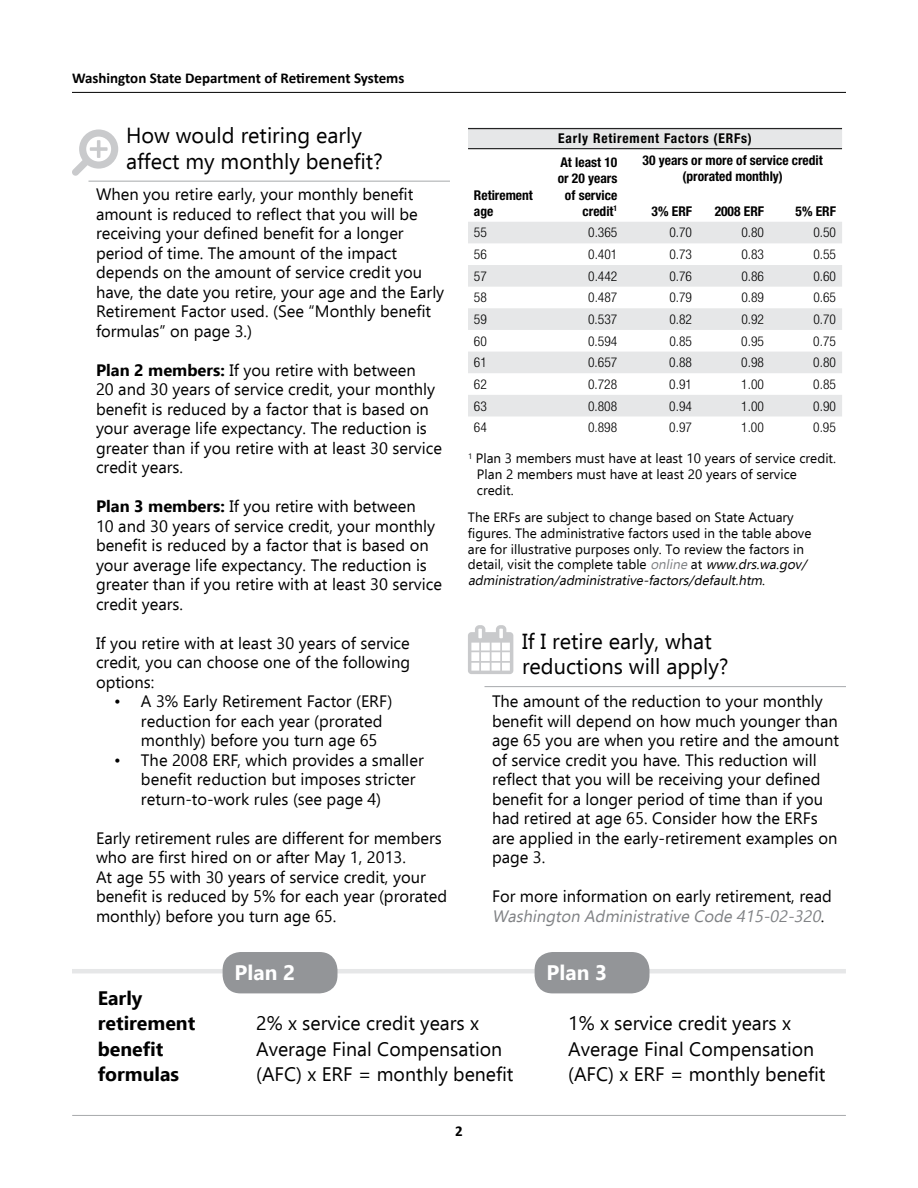
<style>
.page{position:relative;width:918px;height:1188px;background:#fff}
.page>*{position:absolute;margin:0;border:0;box-sizing:border-box;transform-origin:0 0}
.t1{font:21.75px/25.5px "Ebrima";color:#000}
.t2{font:700 21px "Ebrima";color:#fff}
.t3{font:19.5px/25.5px "Ebrima";color:#000}
.t4{font:700 19.5px/25.5px "Ebrima";color:#000}
.t5{font:16.5px/19.5px "Ebrima";color:#000}
.t6{font:700 15px "Calibri";color:#000}
.t7{font:13.5px/15.8px "Ebrima";color:#000}
.t8{font:300 condensed 13.5px "Helvetica Neue LT Std";color:#000}
.t9{font:700 condensed 13.5px/16.2px "Helvetica Neue LT Std";color:#000}
.t10{font:700 condensed 13.5px "Helvetica Neue LT Std";letter-spacing:.06em;color:#000}
.s1{font-weight:700}
.s2{font-style:italic;color:#808285}
.s3{font-style:italic}
</style>
<div class="page">
<hr style="left:72px;top:92px;width:774px;height:1px;background:#000">
<hr style="left:72px;top:1115px;width:774px;height:1px;background:#a7a9ac">
<hr style="left:88px;top:181px;width:362px;height:1px;background:#a7a9ac">
<hr style="left:484px;top:686px;width:362px;height:1px;background:#a7a9ac">
<svg style="left:468px;top:127px;width:374px;height:289px"></svg>
<hr style="left:468px;top:128px;width:374px;height:1px;background:#000">
<hr style="left:468px;top:148px;width:374px;height:1px;background:#000">
<svg style="left:72px;top:129px;width:46px;height:47px"></svg>
<svg style="left:468px;top:625px;width:45px;height:49px"></svg>
<hr style="left:72px;top:969px;width:774px;height:4px;background:#e6e7e8">
<div style="left:223px;top:952px;width:114px;height:41px;background:#939598;border-radius:18px"></div>
<div style="left:535px;top:952px;width:114px;height:41px;background:#939598;border-radius:18px"></div>
<p class="t6" style="left:72px;top:68px;width:334px">Washington State Department of Retirement Systems</p>
<h1 class="t1" style="left:126px;top:122px;width:258px">How would retiring early affect my monthly benefit?</h1>
<p class="t5" style="left:96px;top:184px;width:350px">When you retire early, your monthly benefit amount is reduced to reflect that you will be receiving your defined benefit for a longer period of time. The amount of the impact depends on the amount of service credit you have, the date you retire, your age and the Early Retirement Factor used. (See “Monthly benefit formulas” on page 3.)</p>
<p class="t5" style="left:96px;top:360px;width:348px"><span class="s1">Plan 2 members:</span> If you retire with between<br>20 and 30 years of service credit, your monthly benefit is reduced by a factor that is based on your average life expectancy. The reduction is greater than if you retire with at least 30 service credit years.</p>
<p class="t5" style="left:96px;top:496px;width:348px"><span class="s1">Plan 3 members:</span> If you retire with between<br>10 and 30 years of service credit, your monthly benefit is reduced by a factor that is based on your average life expectancy. The reduction is greater than if you retire with at least 30 service credit years.</p>
<p class="t5" style="left:96px;top:633px;width:316px;text-align:justify">If you retire with at least 30 years of service credit, you can choose one of the following options:</p>
<p class="t5" style="left:141px;top:691px;width:253px;text-indent:-27px">• A 3% Early Retirement Factor (ERF) reduction for each year (prorated monthly) before you turn age 65</p>
<p class="t5" style="left:141px;top:750px;width:284px;text-indent:-27px">• The 2008 ERF, which provides a smaller benefit reduction but imposes stricter return-to-work rules (see page 4)</p>
<p class="t5" style="left:96px;top:828px;width:353px">Early retirement rules are different for members who are first hired on or after May 1, 2013.<br>At age 55 with 30 years of service credit, your benefit is reduced by 5% for each year (prorated monthly) before you turn age 65.</p>
<p class="t9" style="left:474px;top:186px;width:60px">Retirement age</p>
<p class="t10" style="left:558px;top:130px;width:195px">Early Retirement Factors (ERFs)</p>
<p class="t9" style="left:558px;top:154px;width:61px;text-align:right">At least 10 or 20 years of service credit<sup>1</sup></p>
<p class="t9" style="left:643px;top:152px;width:182px;text-align:center">30 years or more of service credit (prorated monthly)</p>
<p class="t9" style="left:652px;top:203px;width:42px">3% ERF</p>
<p class="t9" style="left:715px;top:203px;width:51px">2008 ERF</p>
<p class="t9" style="left:796px;top:203px;width:42px">5% ERF</p>
<p class="t8" style="left:474px;top:225px;width:14px">55</p>
<p class="t8" style="left:588px;top:225px;width:31px">0.365</p>
<p class="t8" style="left:669px;top:225px;width:24px">0.70</p>
<p class="t8" style="left:741px;top:225px;width:24px">0.80</p>
<p class="t8" style="left:813px;top:225px;width:24px">0.50</p>
<p class="t8" style="left:474px;top:247px;width:14px">56</p>
<p class="t8" style="left:588px;top:247px;width:31px">0.401</p>
<p class="t8" style="left:669px;top:247px;width:24px">0.73</p>
<p class="t8" style="left:741px;top:247px;width:24px">0.83</p>
<p class="t8" style="left:813px;top:247px;width:24px">0.55</p>
<p class="t8" style="left:474px;top:268px;width:14px">57</p>
<p class="t8" style="left:588px;top:268px;width:31px">0.442</p>
<p class="t8" style="left:669px;top:268px;width:24px">0.76</p>
<p class="t8" style="left:741px;top:268px;width:24px">0.86</p>
<p class="t8" style="left:813px;top:268px;width:24px">0.60</p>
<p class="t8" style="left:474px;top:290px;width:14px">58</p>
<p class="t8" style="left:588px;top:290px;width:31px">0.487</p>
<p class="t8" style="left:669px;top:290px;width:24px">0.79</p>
<p class="t8" style="left:741px;top:290px;width:24px">0.89</p>
<p class="t8" style="left:813px;top:290px;width:24px">0.65</p>
<p class="t8" style="left:474px;top:311px;width:14px">59</p>
<p class="t8" style="left:588px;top:311px;width:31px">0.537</p>
<p class="t8" style="left:669px;top:311px;width:24px">0.82</p>
<p class="t8" style="left:741px;top:311px;width:24px">0.92</p>
<p class="t8" style="left:813px;top:311px;width:24px">0.70</p>
<p class="t8" style="left:474px;top:333px;width:14px">60</p>
<p class="t8" style="left:588px;top:333px;width:31px">0.594</p>
<p class="t8" style="left:669px;top:333px;width:24px">0.85</p>
<p class="t8" style="left:741px;top:333px;width:24px">0.95</p>
<p class="t8" style="left:813px;top:333px;width:24px">0.75</p>
<p class="t8" style="left:474px;top:355px;width:14px">61</p>
<p class="t8" style="left:588px;top:355px;width:31px">0.657</p>
<p class="t8" style="left:669px;top:355px;width:24px">0.88</p>
<p class="t8" style="left:741px;top:355px;width:24px">0.98</p>
<p class="t8" style="left:813px;top:355px;width:24px">0.80</p>
<p class="t8" style="left:474px;top:376px;width:14px">62</p>
<p class="t8" style="left:588px;top:376px;width:31px">0.728</p>
<p class="t8" style="left:669px;top:376px;width:24px">0.91</p>
<p class="t8" style="left:741px;top:376px;width:24px">1.00</p>
<p class="t8" style="left:813px;top:376px;width:24px">0.85</p>
<p class="t8" style="left:474px;top:398px;width:14px">63</p>
<p class="t8" style="left:588px;top:398px;width:31px">0.808</p>
<p class="t8" style="left:669px;top:398px;width:24px">0.94</p>
<p class="t8" style="left:741px;top:398px;width:24px">1.00</p>
<p class="t8" style="left:813px;top:398px;width:24px">0.90</p>
<p class="t8" style="left:474px;top:420px;width:14px">64</p>
<p class="t8" style="left:588px;top:420px;width:31px">0.898</p>
<p class="t8" style="left:669px;top:420px;width:24px">0.97</p>
<p class="t8" style="left:741px;top:420px;width:24px">1.00</p>
<p class="t8" style="left:813px;top:420px;width:24px">0.95</p>
<p class="t7" style="left:477px;top:451px;width:361px;text-indent:-9px"><sup>1</sup> Plan 3 members must have at least 10 years of service credit.<br>Plan 2 members must have at least 20 years of service credit.</p>
<p class="t7" style="left:468px;top:509px;width:345px">The ERFs are subject to change based on State Actuary figures. The administrative factors used in the table above are for illustrative purposes only. To review the factors in detail, visit the complete table <span class="s2">online</span> at <span class="s3">www.drs.wa.gov/ administration/administrative-factors/default.htm</span>.</p>
<h1 class="t1" style="left:522px;top:628px;width:208px">If I retire early, what reductions will apply?</h1>
<p class="t5" style="left:492px;top:691px;width:349px">The amount of the reduction to your monthly benefit will depend on how much younger than age 65 you are when you retire and the amount of service credit you have. This reduction will reflect that you will be receiving your defined benefit for a longer period of time than if you had retired at age 65. Consider how the ERFs are applied in the early-retirement examples on page 3.</p>
<p class="t5" style="left:492px;top:886px;width:341px">For more information on early retirement, read<br><span class="s2">Washington Administrative Code 415-02-320</span>.</p>
<p class="t4" style="left:98px;top:985px;width:99px">Early retirement benefit formulas</p>
<p class="t2" style="left:235px;top:957px;width:62px">Plan 2</p>
<p class="t2" style="left:547px;top:957px;width:62px">Plan 3</p>
<p class="t3" style="left:256px;top:1010px;width:259px">2% x service credit years x<br>Average Final Compensation (AFC) x ERF = monthly benefit</p>
<p class="t3" style="left:568px;top:1010px;width:259px">1% x service credit years x<br>Average Final Compensation (AFC) x ERF = monthly benefit</p>
<p class="t6" style="left:455px;top:1121px;width:9px">2</p>
</div>
